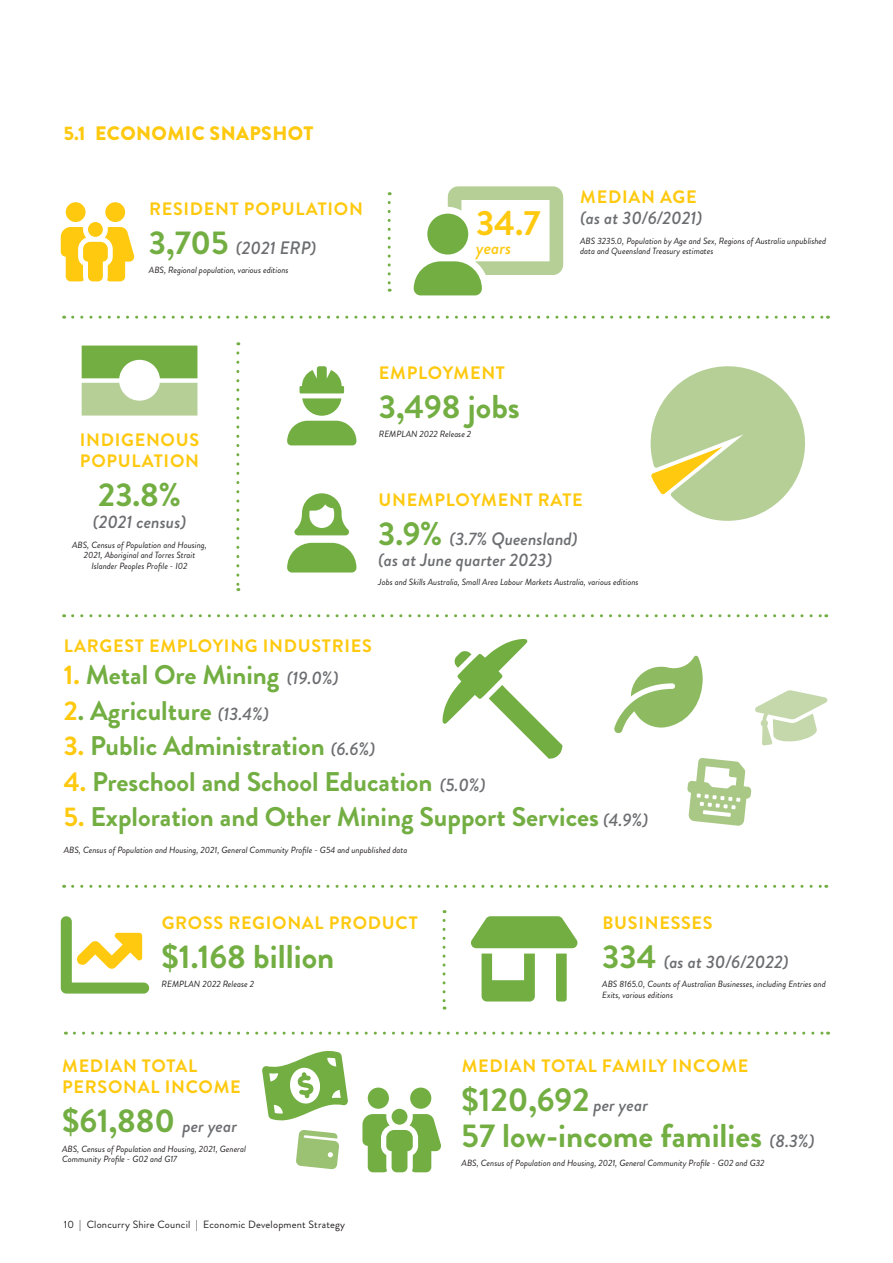
<style>
.page{position:relative;width:893px;height:1263px;background:#fff}
.page>*{position:absolute;margin:0;border:0;box-sizing:border-box;transform-origin:0 0}
.Infographic_Data{font:700 35.1px "Brandon Grotesque";color:#fec90f}
.Infographic_Data-2{font:700 33px "Brandon Grotesque";color:#73ae43}
.Infographic_Data-3{font:700 27px "Brandon Grotesque";color:#73ae43}
.t1{font:900 19.5px "Brandon Grotesque";letter-spacing:.02em;color:#fec90f}
.Infographic_Title{font:700 18px/21px "Brandon Grotesque";letter-spacing:.04em;color:#fec90f}
.Infographic_Data-4{font:italic 500 18px/21px "Brandon Grotesque";color:#6c6d70}
.Infographic_Data-5{font:italic 500 18px "Brandon Grotesque";color:#fec90f}
.t2{font:10.5px "Brandon Grotesque";letter-spacing:.02em;color:#231f20}
.Infographic_Source{font:italic 9px/10.8px "Brandon Grotesque";color:#231f20}
.s1{font-weight:700;font-style:normal;font-size:33px;color:#73ae43}
.s2{color:#fec90f}
.s3{font-weight:500;font-style:italic;font-size:18px;color:#6c6d70}
</style>
<div class="page">
<svg style="left:687px;top:758px;width:64px;height:68px"></svg>
<svg style="left:471px;top:916px;width:107px;height:85px"></svg>
<svg style="left:614px;top:655px;width:89px;height:78px"></svg>
<svg style="left:755px;top:690px;width:72px;height:55px"></svg>
<svg style="left:61px;top:202px;width:74px;height:79px"></svg>
<svg style="left:414px;top:186px;width:149px;height:109px"></svg>
<svg style="left:82px;top:346px;width:115px;height:69px"></svg>
<svg style="left:73px;top:316px;width:755px;height:3px"></svg>
<svg style="left:388px;top:202px;width:3px;height:90px"></svg>
<svg style="left:236px;top:353px;width:3px;height:238px"></svg>
<svg style="left:287px;top:366px;width:69px;height:79px"></svg>
<svg style="left:287px;top:493px;width:69px;height:79px"></svg>
<svg style="left:73px;top:614px;width:754px;height:3px"></svg>
<svg style="left:650px;top:366px;width:155px;height:155px"></svg>
<svg style="left:442px;top:639px;width:121px;height:120px"></svg>
<svg style="left:73px;top:885px;width:754px;height:3px"></svg>
<svg style="left:61px;top:916px;width:88px;height:77px"></svg>
<svg style="left:443px;top:920px;width:3px;height:89px"></svg>
<svg style="left:74px;top:1032px;width:755px;height:3px"></svg>
<svg style="left:362px;top:1087px;width:79px;height:85px"></svg>
<svg style="left:296px;top:1130px;width:43px;height:39px"></svg>
<svg style="left:262px;top:1051px;width:86px;height:70px"></svg>
<p class="t1" style="left:64px;top:120px;width:251px">5.1 ECONOMIC SNAPSHOT</p>
<p class="Infographic_Title" style="left:149px;top:198px;width:215px">RESIDENT POPULATION</p>
<p class="Infographic_Data-4" style="left:149px;top:237px;width:169px"><span class="s1">3,705</span> (2021 ERP)</p>
<p class="Infographic_Source" style="left:149px;top:265px;width:141px">ABS, Regional population, various editions</p>
<p class="Infographic_Data" style="left:476px;top:198px;width:66px">34.7</p>
<p class="Infographic_Data-5" style="left:476px;top:235px;width:37px">years</p>
<p class="Infographic_Title" style="left:580px;top:187px;width:118px">MEDIAN AGE</p>
<p class="Infographic_Data-4" style="left:580px;top:208px;width:124px">(as at 30/6/2021)</p>
<p class="Infographic_Source" style="left:580px;top:235px;width:248px">ABS 3235.0, Population by Age and Sex, Regions of Australia unpublished data and Queensland Treasury estimates</p>
<p class="Infographic_Title" style="left:80px;top:429px;width:121px">INDIGENOUS<br>POPULATION</p>
<p class="Infographic_Data-2" style="left:98px;top:471px;width:84px">23.8%</p>
<p class="Infographic_Data-4" style="left:93px;top:512px;width:95px">(2021 census)</p>
<p class="Infographic_Source" style="left:72px;top:539px;width:136px;text-align:center">ABS, Census of Population and Housing,<br>2021, Aboriginal and Torres Strait<br>Islander Peoples Profile - I02</p>
<p class="Infographic_Title" style="left:379px;top:362px;width:128px">EMPLOYMENT</p>
<p class="Infographic_Data-2" style="left:379px;top:383px;width:143px">3,498 jobs</p>
<p class="Infographic_Source" style="left:379px;top:429px;width:94px">REMPLAN 2022 Release 2</p>
<p class="Infographic_Title" style="left:378px;top:489px;width:206px">UNEMPLOYMENT RATE</p>
<p class="Infographic_Data-4" style="left:378px;top:528px;width:201px"><span class="s1">3.9%</span> (3.7% Queensland) (as at June quarter 2023)</p>
<p class="Infographic_Source" style="left:378px;top:577px;width:262px">Jobs and Skills Australia, Small Area Labour Markets Australia, various editions</p>
<p class="Infographic_Title" style="left:64px;top:635px;width:309px">LARGEST EMPLOYING INDUSTRIES</p>
<p class="Infographic_Data-3" style="left:64px;top:656px;width:276px"><span class="s2">1.</span> Metal Ore Mining <span class="s3">(19.0%)</span></p>
<p class="Infographic_Data-3" style="left:64px;top:691px;width:207px"><span class="s2">2</span>. Agriculture <span class="s3">(13.4%)</span></p>
<p class="Infographic_Data-3" style="left:64px;top:727px;width:313px"><span class="s2">3.</span> Public Administration <span class="s3">(6.6%)</span></p>
<p class="Infographic_Data-3" style="left:64px;top:762px;width:423px"><span class="s2">4.</span> Preschool and School Education <span class="s3">(5.0%)</span></p>
<p class="Infographic_Data-3" style="left:64px;top:798px;width:586px"><span class="s2">5.</span> Exploration and Other Mining Support Services <span class="s3">(4.9%)</span></p>
<p class="Infographic_Source" style="left:64px;top:845px;width:345px">ABS, Census of Population and Housing, 2021, General Community Profile - G54 and unpublished data</p>
<p class="Infographic_Title" style="left:162px;top:912px;width:257px">GROSS REGIONAL PRODUCT</p>
<p class="Infographic_Data-2" style="left:162px;top:933px;width:174px">$1.168 billion</p>
<p class="Infographic_Source" style="left:162px;top:979px;width:94px">REMPLAN 2022 Release 2</p>
<p class="Infographic_Title" style="left:62px;top:1056px;width:180px">MEDIAN TOTAL<br>PERSONAL INCOME</p>
<p class="Infographic_Data-2" style="left:62px;top:1098px;width:176px">$61,880 <span class="s3">per year</span></p>
<p class="Infographic_Source" style="left:62px;top:1143px;width:185px">ABS, Census of Population and Housing, 2021, General<br>Community Profile - G02 and G17</p>
<p class="t2" style="left:64px;top:1217px;width:283px">10 | Cloncurry Shire Council | Economic Development Strategy</p>
<p class="Infographic_Title" style="left:602px;top:912px;width:112px">BUSINESSES</p>
<p class="Infographic_Data-4" style="left:602px;top:951px;width:188px"><span class="s1">334</span> (as at 30/6/2022)</p>
<p class="Infographic_Source" style="left:602px;top:979px;width:225px">ABS 8165.0, Counts of Australian Businesses, including Entries and<br>Exits, various editions</p>
<p class="Infographic_Title" style="left:462px;top:1056px;width:288px">MEDIAN TOTAL FAMILY INCOME</p>
<p class="Infographic_Data-2" style="left:462px;top:1077px;width:188px">$120,692 <span class="s3">per year</span></p>
<p class="Infographic_Data-2" style="left:462px;top:1112px;width:355px">57 low-income families <span class="s3">(8.3%)</span></p>
<p class="Infographic_Source" style="left:462px;top:1158px;width:304px">ABS, Census of Population and Housing, 2021, General Community Profile - G02 and G32</p>
</div>
